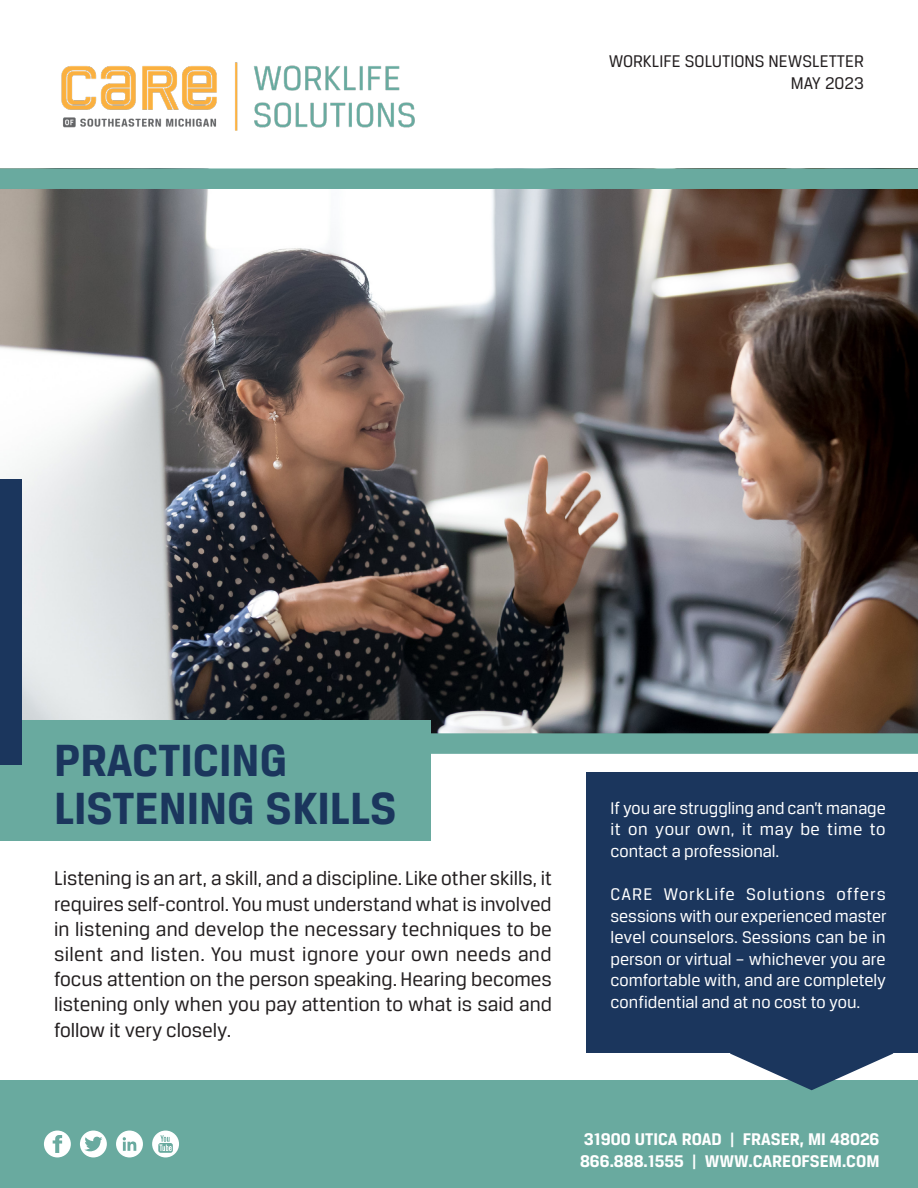
<style>
.page{position:relative;width:918px;height:1188px;background:#fff}
.page>*{position:absolute;margin:0;border:0;box-sizing:border-box;transform-origin:0 0}
.t1{font:700 48px/48px "Breuer Text";color:#1b365d}
.t2{font:21px/25.2px "Breuer Text";color:#231f20;text-align:justify}
.t3{font:18px/21.6px "Breuer Text";color:#fff;text-align:justify}
.t4{font:700 18px "Breuer Text";color:#fff}
.t5{font:18px "Breuer Text";color:#231f20}
</style>
<div class="page">
<img style="left:0;top:189px;width:918px;height:544px">
<div style="left:0;top:1080px;width:918px;height:108px;background:#69aa9f"></div>
<svg style="left:44px;top:1131px;width:27px;height:26px"></svg>
<svg style="left:116px;top:1131px;width:27px;height:26px"></svg>
<svg style="left:152px;top:1131px;width:27px;height:26px"></svg>
<svg style="left:80px;top:1131px;width:27px;height:26px"></svg>
<img style="left:61px;top:62px;width:354px;height:69px">
<div style="left:0;top:733px;width:918px;height:21px;background:#69aa9f"></div>
<div style="left:0;top:168px;width:918px;height:21px;background:#69aa9f"></div>
<div style="left:586px;top:772px;width:332px;height:281px;background:#1b365d"></div>
<svg style="left:730px;top:1053px;width:163px;height:37px"></svg>
<div style="left:0;top:720px;width:430px;height:121px;background:#69aa9f"></div>
<div style="left:0;top:480px;width:21px;height:285px;background:#1b365d"></div>
<p class="t5" style="left:609px;top:52px;width:257px">WORKLIFE SOLUTIONS NEWSLETTER</p>
<p class="t5" style="left:791px;top:73px;width:75px">MAY 2023</p>
<p class="t1" style="left:54px;top:735px;width:344px">PRACTICING<br>LISTENING SKILLS</p>
<p class="t2" style="left:54px;top:866px;width:500px">Listening is an art, a skill, and a discipline. Like other skills, it requires self-control. You must understand what is involved in listening and develop the necessary techniques to be silent and listen. You must ignore your own needs and focus attention on the person speaking. Hearing becomes listening only when you pay attention to what is said and follow it very closely.</p>
<p class="t3" style="left:611px;top:797px;width:277px">If you are struggling and can’t manage it on your own, it may be time to contact a professional.</p>
<p class="t3" style="left:611px;top:883px;width:278px">CARE WorkLife Solutions offers sessions with our experienced master level counselors. Sessions can be in person or virtual – whichever you are comfortable with, and are completely confidential and at no cost to you.</p>
<p class="t4" style="left:584px;top:1129px;width:297px">31900 UTICA ROAD | FRASER, MI 48026</p>
<p class="t4" style="left:580px;top:1151px;width:301px">866.888.1555 | WWW.CAREOFSEM.COM</p>
</div>
